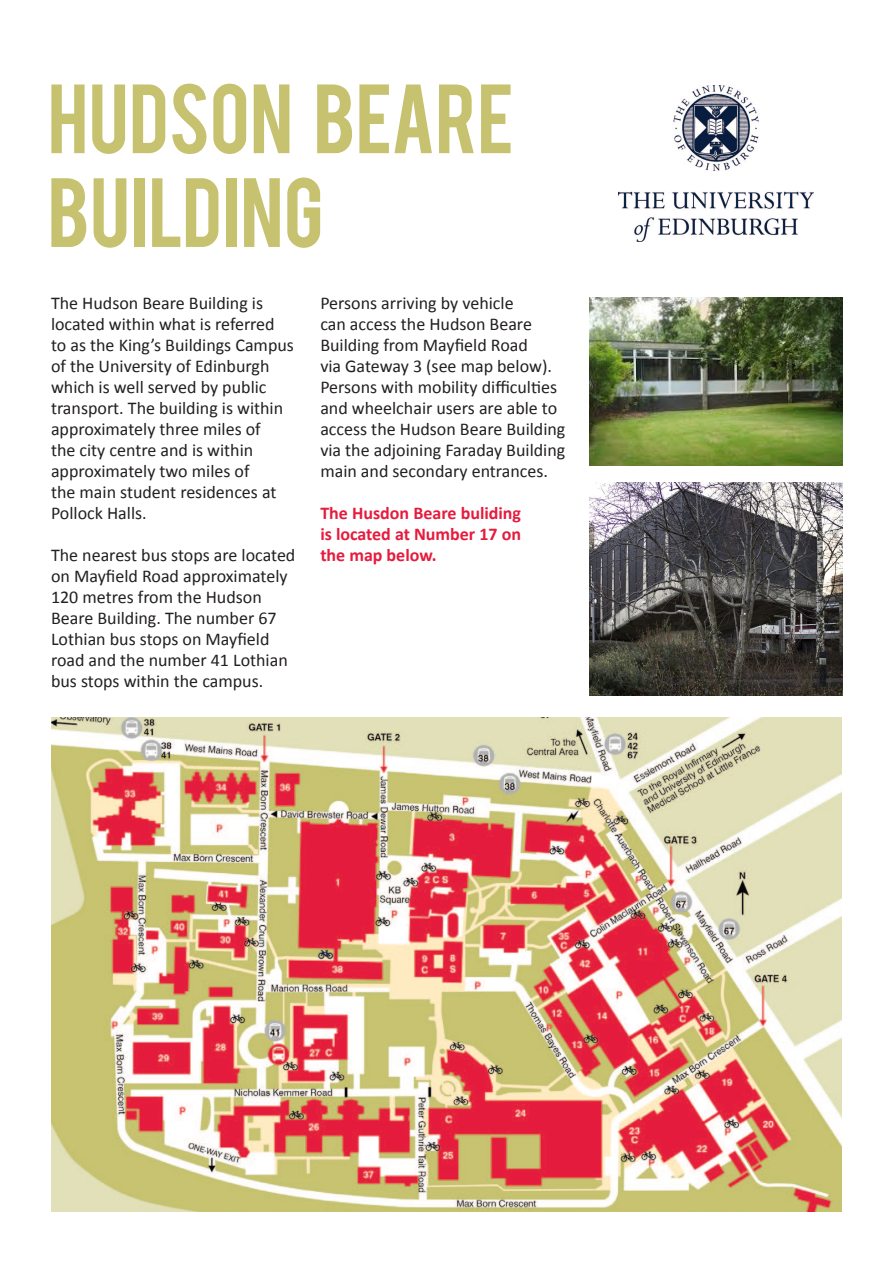
<style>
.page{position:relative;width:893px;height:1263px;background:#fff}
.page>*{position:absolute;margin:0;border:0;box-sizing:border-box;transform-origin:0 0}
.t1{font:77.1px/93.8px "Bebas";letter-spacing:.005em;color:#c6c270}
.t2{font:18px/21px "Calibri";color:#231f20}
.t3{font:700 18px/21px "Calibri";color:#e61b3d;text-align:justify}
</style>
<div class="page">
<img style="left:51px;top:717px;width:791px;height:495px">
<img style="left:590px;top:483px;width:252px;height:212px">
<img style="left:618px;top:85px;width:195px;height:157px">
<img style="left:590px;top:298px;width:252px;height:168px">
<p class="t1" style="left:48px;top:67px;width:468px">HUDSON BEARE<br>BUILDING</p>
<p class="t2" style="left:51px;top:292px;width:244px">The Hudson Beare Building is located within what is referred to as the King’s Buildings Campus of the University of Edinburgh which is well served by public transport. The building is within approximately three miles of<br>the city centre and is within approximately two miles of<br>the main student residences at<br>Pollock Halls.</p>
<p class="t2" style="left:51px;top:544px;width:246px">The nearest bus stops are located on Mayfield Road approximately<br>120 metres from the Hudson<br>Beare Building. The number 67<br>Lothian bus stops on Mayfield road and the number 41 Lothian bus stops within the campus.</p>
<p class="t2" style="left:320px;top:292px;width:247px">Persons arriving by vehicle<br>can access the Hudson Beare<br>Building from Mayfield Road<br>via Gateway 3 (see map below).<br>Persons with mobility difficulties and wheelchair users are able to access the Hudson Beare Building via the adjoining Faraday Building main and secondary entrances.</p>
<p class="t3" style="left:320px;top:502px;width:202px">The Husdon Beare buliding is located at Number 17 on the map below.</p>
</div>
